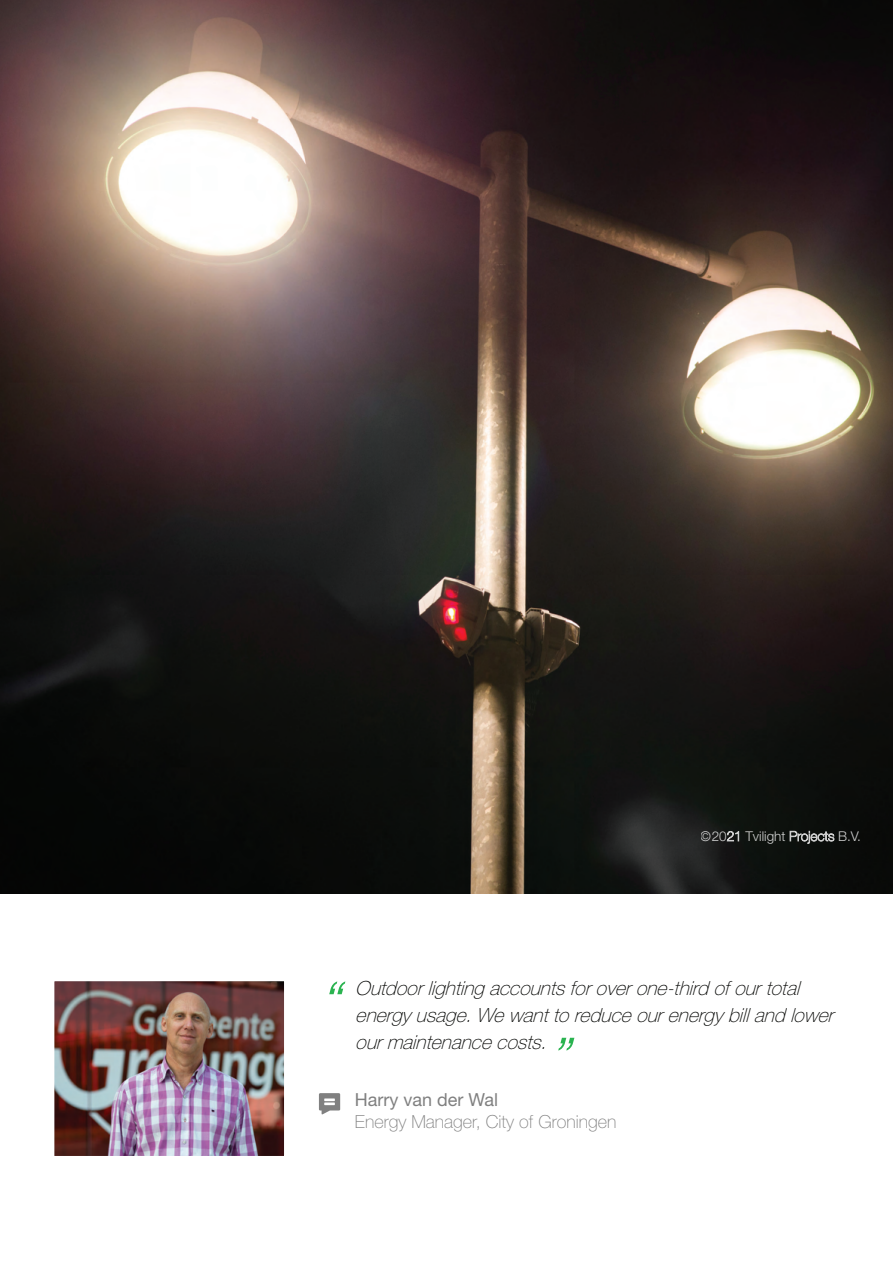
<style>
.page{position:relative;width:893px;height:1263px;background:#fff}
.page>*{position:absolute;margin:0;border:0;box-sizing:border-box;transform-origin:0 0}
.t1{font:italic 300 52.5px "Helvetica Neue LT Std";color:#2ab350}
.t2{font:italic 100 19.5px/27px "Helvetica Neue LT Std";color:#040503}
.t3{font:100 18px "Helvetica Neue LT Std";color:#808080}
.t4{font:18px "Helvetica Neue LT Std";color:#808080}
.t5{font:300 13.5px "Helvetica Neue LT Std";color:#fff}
.s1{font-weight:100}
</style>
<div class="page">
<img style="left:0;top:0;width:893px;height:894px">
<img style="left:55px;top:982px;width:228px;height:173px">
<div style="left:48px;top:975px;width:242px;height:187px;border:6px solid #fff"></div>
<svg style="left:319px;top:1093px;width:21px;height:21px"></svg>
<p class="t5" style="left:701px;top:828px;width:162px">©20<span class="s1">21</span> Tvilight <span class="s1">Projects</span> B.V.</p>
<h1 class="t1" style="left:319px;top:968px;width:38px">“</h1>
<p class="t2" style="left:355px;top:975px;width:485px">Outdoorlightingaccountsforoverone-thirdofourtotal energy usage.Wewanttoreduceourenergy billandlower ourmaintenancecosts.</p>
<h1 class="t1" style="left:548px;top:1024px;width:38px">”</h1>
<p class="t4" style="left:355px;top:1089px;width:145px">Harry van der Wal</p>
<p class="t3" style="left:355px;top:1111px;width:263px">Energy Manager, City of Groningen</p>
</div>
